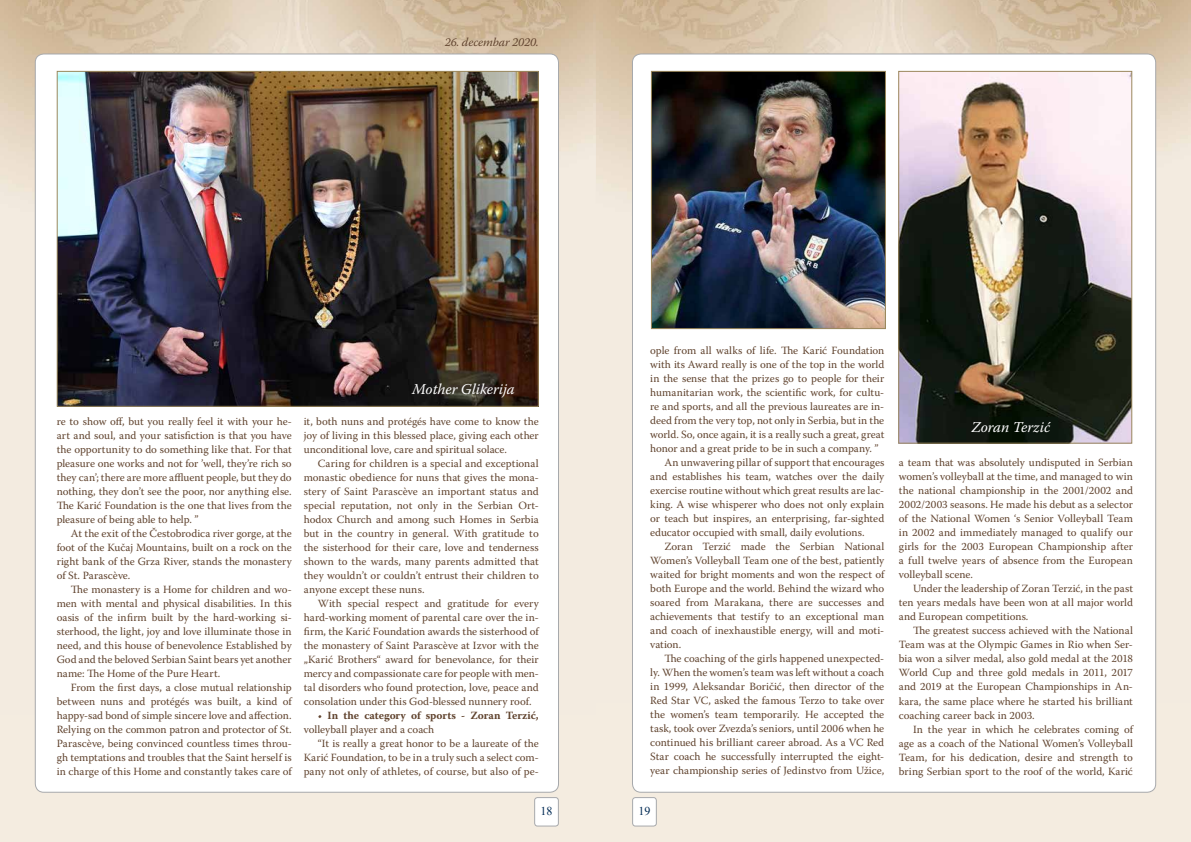
<style>
.page{position:relative;width:1191px;height:842px;background:#fff}
.page>*{position:absolute;margin:0;border:0;box-sizing:border-box;transform-origin:0 0}
.t1{font:italic 15px "Warnock Pro";letter-spacing:-.01em;color:#fff}
.t2{font:italic 12px "Warnock Pro";letter-spacing:-.01em;color:#60432e}
.t3{font:12px "Times New Roman";color:#002a54}
.t4{font:11px/14px "Warnock Pro";color:#60432e;text-align:justify}
.t5{font:700 11px/14px "Warnock Pro";letter-spacing:.005em;color:#60432e}
.s1{font-weight:400}
</style>
<div class="page">
<div style="left:595px;top:675px;width:596px;height:167px;background:#f4ece0"></div>
<img style="left:595px;top:0;width:595px;height:703px">
<div style="left:632px;top:797px;width:24px;height:29px;background:#fff;border-radius:3px"></div>
<div style="left:632px;top:797px;width:24px;height:29px;border:1px solid #a7a9ac;border-radius:3px"></div>
<div style="left:632px;top:54px;width:523px;height:738px;background:#fff;border-radius:9px"></div>
<div style="left:0;top:675px;width:594px;height:167px;background:#f4ece0"></div>
<img style="left:0;top:0;width:595px;height:715px">
<div style="left:35px;top:54px;width:523px;height:738px;background:#fff;border-radius:9px"></div>
<div style="left:534px;top:797px;width:24px;height:29px;background:#fff;border-radius:3px"></div>
<div style="left:534px;top:797px;width:24px;height:29px;border:1px solid #a7a9ac;border-radius:3px"></div>
<img style="left:900px;top:73px;width:230px;height:369px">
<div style="left:898px;top:71px;width:234px;height:373px;border:1px solid #9b885d"></div>
<img style="left:59px;top:73px;width:478px;height:332px">
<div style="left:57px;top:71px;width:482px;height:336px;border:1px solid #9b885d"></div>
<img style="left:653px;top:73px;width:231px;height:254px">
<div style="left:651px;top:71px;width:235px;height:258px;border:1px solid #9b885d"></div>
<p class="t2" style="left:445px;top:35px;width:95px">26. decembar 2020.</p>
<p class="t4" style="left:57px;top:414px;width:236px">re to show off, but you really feel it with your he&shy;art and soul, and your satisfiction is that you have the opportunity to do something like that. For that pleasure one works and not for ’well, they’re rich so they can’; there are more affluent people, but they do nothing, they don’t see the poor, nor anything else.<br>The Karić Foundation is the one that lives from the pleasure of being able to help. ”</p>
<p class="t4" style="left:57px;top:526px;width:236px;text-indent:14px">At the exit of the Čestobrodica river gorge, at the foot of the Kučaj Mountains, built on a rock on the right bank of the Grza River, stands the monastery of St. Parascève.</p>
<p class="t4" style="left:57px;top:582px;width:236px;text-indent:14px">The monastery is a Home for children and wo&shy;men with mental and physical disabilities. In this oasis of the infirm built by the hard-working si&shy;sterhood, the light, joy and love illuminate those in need, and this house of benevolence Established by God and the beloved Serbian Saint bears yet another name: The Home of the Pure Heart.</p>
<p class="t4" style="left:57px;top:680px;width:236px;text-indent:14px">From the first days, a close mutual relationship between nuns and protégés was built, a kind of happy-sad bond of simple sincere love and affection.<br>Relying on the common patron and protector of St.<br>Parascève, being convinced countless times throu&shy;gh temptations and troubles that the Saint herself is in charge of this Home and constantly takes care of</p>
<h1 class="t1" style="left:412px;top:380px;width:104px">Mother Glikerija</h1>
<p class="t4" style="left:304px;top:414px;width:236px">it, both nuns and protégés have come to know the joy of living in this blessed place, giving each other unconditional love, care and spiritual solace.</p>
<p class="t4" style="left:304px;top:456px;width:236px;text-indent:14px">Caring for children is a special and exceptional monastic obedience for nuns that gives the mona&shy;stery of Saint Parascève an important status and special reputation, not only in the Serbian Ort&shy;hodox Church and among such Homes in Serbia but in the country in general. With gratitude to the sisterhood for their care, love and tenderness shown to the wards, many parents admitted that they wouldn’t or couldn’t entrust their children to anyone except these nuns.</p>
<p class="t4" style="left:304px;top:596px;width:236px;text-indent:14px">With special respect and gratitude for every hard-working moment of parental care over the in&shy;firm, the Karić Foundation awards the sisterhood of the monastery of Saint Parascève at Izvor with the „Karić Brothers“ award for benevolance, for their mercy and compassionate care for people with men&shy;tal disorders who found protection, love, peace and consolation under this God-blessed nunnery roof.</p>
<p class="t5" style="left:304px;top:708px;width:236px;text-indent:14px"><span class="s1">•</span> In the category of sports - Zoran Terzić, <span class="s1">volleyball player and a coach</span></p>
<p class="t4" style="left:304px;top:736px;width:236px;text-indent:14px">“It is really a great honor to be a laureate of the Karić Foundation, to be in a truly such a select com&shy;pany not only of athletes, of course, but also of pe-</p>
<p class="t4" style="left:650px;top:343px;width:236px">ople from all walks of life. The Karić Foundation</p>
<p class="t4" style="left:650px;top:357px;width:235px">with its Award really is one of the top in the world</p>
<p class="t4" style="left:650px;top:371px;width:235px">in the sense that the prizes go to people for their</p>
<p class="t4" style="left:650px;top:385px;width:236px">humanitarian work, the scientific work, for cultu-</p>
<p class="t4" style="left:650px;top:399px;width:236px">re and sports, and all the previous laureates are in-</p>
<p class="t4" style="left:650px;top:413px;width:236px">deed from the very top, not only in Serbia, but in the</p>
<p class="t4" style="left:650px;top:427px;width:236px">world. So, once again, it is a really such a great, great</p>
<p class="t4" style="left:650px;top:441px;width:230px">honor and a great pride to be in such a company. ”</p>
<p class="t4" style="left:664px;top:455px;width:221px">An unwavering pillar of support that encourages</p>
<p class="t4" style="left:650px;top:469px;width:235px">and establishes his team, watches over the daily</p>
<p class="t4" style="left:650px;top:483px;width:236px">exercise routine without which great results are lac-</p>
<p class="t4" style="left:650px;top:497px;width:235px">king. A wise whisperer who does not only explain</p>
<p class="t4" style="left:650px;top:511px;width:235px">or teach but inspires, an enterprising, far-sighted</p>
<p class="t4" style="left:650px;top:525px;width:216px">educator occupied with small, daily evolutions.</p>
<p class="t4" style="left:664px;top:539px;width:221px">Zoran Terzić made the Serbian National</p>
<p class="t4" style="left:650px;top:553px;width:236px">Women’s Volleyball Team one of the best, patiently</p>
<p class="t4" style="left:650px;top:567px;width:236px">waited for bright moments and won the respect of</p>
<p class="t4" style="left:650px;top:581px;width:235px">both Europe and the world. Behind the wizard who</p>
<p class="t4" style="left:650px;top:595px;width:235px">soared from Marakana, there are successes and</p>
<p class="t4" style="left:650px;top:609px;width:235px">achievements that testify to an exceptional man</p>
<p class="t4" style="left:650px;top:623px;width:236px">and coach of inexhaustible energy, will and moti-</p>
<p class="t4" style="left:650px;top:637px;width:33px">vation.</p>
<p class="t4" style="left:664px;top:651px;width:221px">The coaching of the girls happened unexpected-</p>
<p class="t4" style="left:650px;top:665px;width:235px">ly. When the women’s team was left without a coach</p>
<p class="t4" style="left:650px;top:679px;width:236px">in 1999, Aleksandar Boričić, then director of the</p>
<p class="t4" style="left:650px;top:693px;width:236px">Red Star VC, asked the famous Terzo to take over</p>
<p class="t4" style="left:650px;top:707px;width:235px">the women’s team temporarily. He accepted the</p>
<p class="t4" style="left:650px;top:721px;width:236px">task, took over Zvezda’s seniors, until 2006 when he</p>
<p class="t4" style="left:650px;top:735px;width:235px">continued his brilliant career abroad. As a VC Red</p>
<p class="t4" style="left:650px;top:749px;width:235px">Star coach he successfully interrupted the eight-</p>
<p class="t4" style="left:650px;top:763px;width:235px">year championship series of Jedinstvo from Užice,</p>
<p class="t3" style="left:540px;top:803px;width:13px">18</p>
<p class="t3" style="left:638px;top:803px;width:13px">19</p>
<h1 class="t1" style="left:971px;top:418px;width:80px">Zoran Terzić</h1>
<p class="t4" style="left:899px;top:456px;width:236px">a team that was absolutely undisputed in Serbian women’s volleyball at the time, and managed to win the national championship in the 2001/2002 and 2002/2003 seasons. He made his debut as a selector of the National Women ‘s Senior Volleyball Team in 2002 and immediately managed to qualify our girls for the 2003 European Championship after a full twelve years of absence from the European volleyball scene.</p>
<p class="t4" style="left:899px;top:582px;width:236px;text-indent:14px">Under the leadership of Zoran Terzić, in the past ten years medals have been won at all major world and European competitions.</p>
<p class="t4" style="left:899px;top:624px;width:236px;text-indent:14px">The greatest success achieved with the National Team was at the Olympic Games in Rio when Ser&shy;bia won a silver medal, also gold medal at the 2018<br>World Cup and three gold medals in 2011, 2017 and 2019 at the European Championships in An&shy;kara, the same place where he started his brilliant coaching career back in 2003.</p>
<p class="t4" style="left:899px;top:722px;width:236px;text-indent:14px">In the year in which he celebrates coming of age as a coach of the National Women’s Volleyball Team, for his dedication, desire and strength to bring Serbian sport to the roof of the world, Karić</p>
</div>
